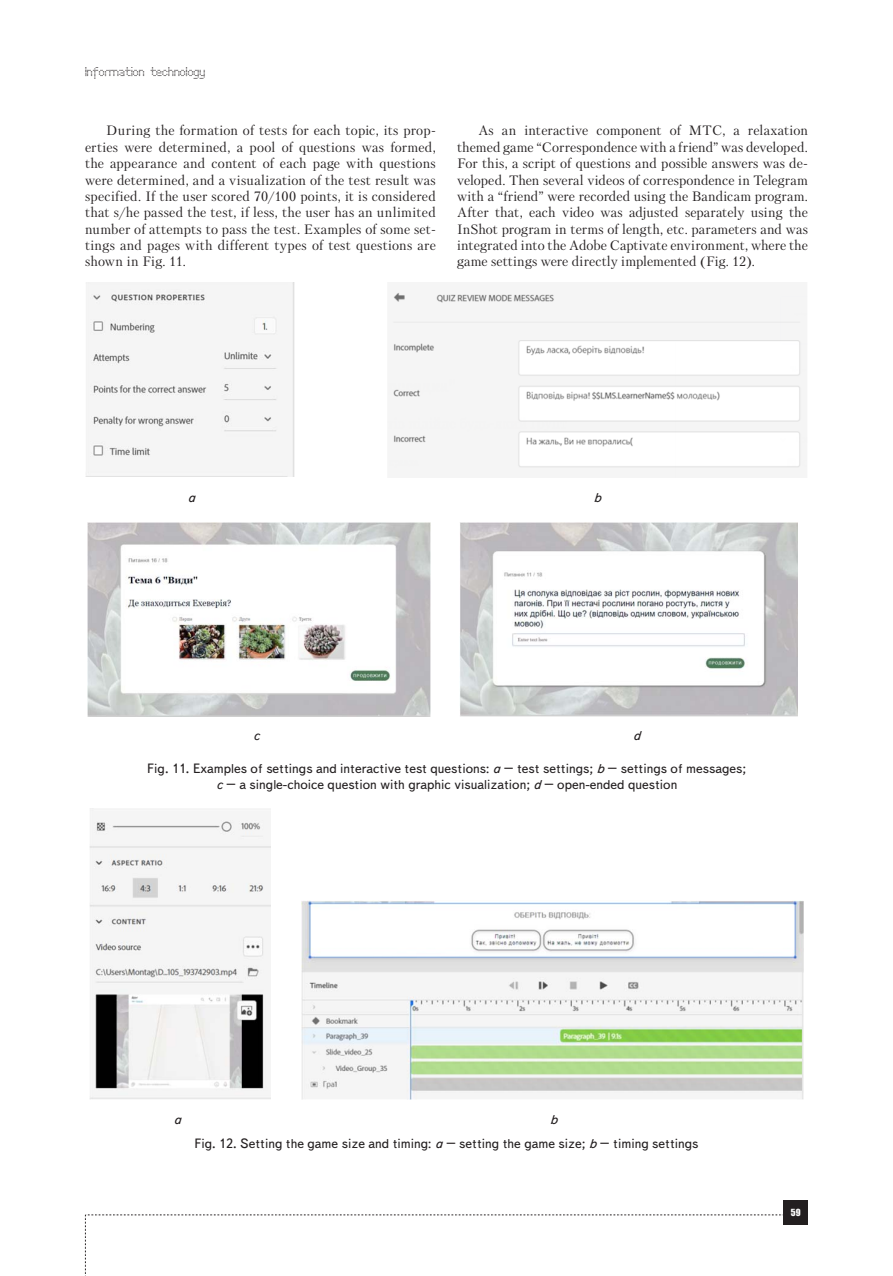
<style>
.page{position:relative;width:893px;height:1276px;background:#fff}
.page>*{position:absolute;margin:0;border:0;box-sizing:border-box;transform-origin:0 0}
.Text__англ{font:13.5px/16.4px "Petersburg C";letter-spacing:.005em;color:#231f20;text-align:justify}
.Рисунок{font:13.5px/16.2px "Text Book C";color:#231f20;text-align:center}
.Рисунок-2{font:italic 13.5px "Text Book C";color:#231f20}
.t1{font:12px "Perfo";letter-spacing:.015em;color:#231f20}
.t2{font:9px "Impact";color:#fff}
.s1{font-style:italic}
</style>
<div class="page">
<svg style="left:85px;top:1214px;width:699px;height:62px"></svg>
<div style="left:784px;top:1200px;width:24px;height:24px;background:#231f20"></div>
<img style="left:85px;top:282px;width:209px;height:195px">
<img style="left:388px;top:292px;width:419px;height:185px">
<img style="left:88px;top:522px;width:342px;height:194px">
<img style="left:460px;top:522px;width:337px;height:194px">
<img style="left:90px;top:809px;width:180px;height:290px">
<img style="left:302px;top:900px;width:502px;height:199px">
<p class="t1" style="left:85px;top:65px;width:122px">Information technology</p>
<p class="Text__англ" style="left:85px;top:122px;width:352px;text-indent:21px">During the formation of tests for each topic, its prop&shy;erties were determined, a pool of questions was formed, the appearance and content of each page with questions were determined, and a visualization of the test result was specified. If the user scored 70/100 points, it is considered that s/he passed the test, if less, the user has an unlimited number of attempts to pass the test. Examples of some set&shy;tings and pages with different types of test questions are shown in Fig. 11.</p>
<p class="Text__англ" style="left:457px;top:122px;width:352px;text-indent:21px">As an interactive component of MTC, a relaxation themed game “Correspondence with a friend” was developed.<br>For this, a script of questions and possible answers was de&shy;veloped. Then several videos of correspondence in Telegram with a “friend” were recorded using the Bandicam program.<br>After that, each video was adjusted separately using the InShot program in terms of length, etc. parameters and was integrated into the Adobe Captivate environment, where the game settings were directly implemented (Fig. 12).</p>
<p class="Рисунок-2" style="left:188px;top:489px;width:9px">a</p>
<p class="Рисунок-2" style="left:594px;top:489px;width:9px">b</p>
<p class="Рисунок-2" style="left:253px;top:728px;width:8px">c</p>
<p class="Рисунок-2" style="left:633px;top:728px;width:9px">d</p>
<p class="Рисунок" style="left:147px;top:760px;width:600px">Fig. 11. Examples of settings and interactive test questions: <span class="s1">a</span> – test settings; <span class="s1">b</span> – settings of messages; <span class="s1">c</span> – a single-choice question with graphic visualization; <span class="s1">d</span> – open-ended question</p>
<p class="Рисунок-2" style="left:174px;top:1111px;width:9px">a</p>
<p class="Рисунок-2" style="left:550px;top:1111px;width:9px">b</p>
<p class="Рисунок" style="left:194px;top:1135px;width:506px">Fig. 12. Setting the game size and timing: <span class="s1">a</span> – setting the game size; <span class="s1">b</span> – timing settings</p>
<p class="t2" style="left:791px;top:1205px;width:11px">59</p>
</div>
